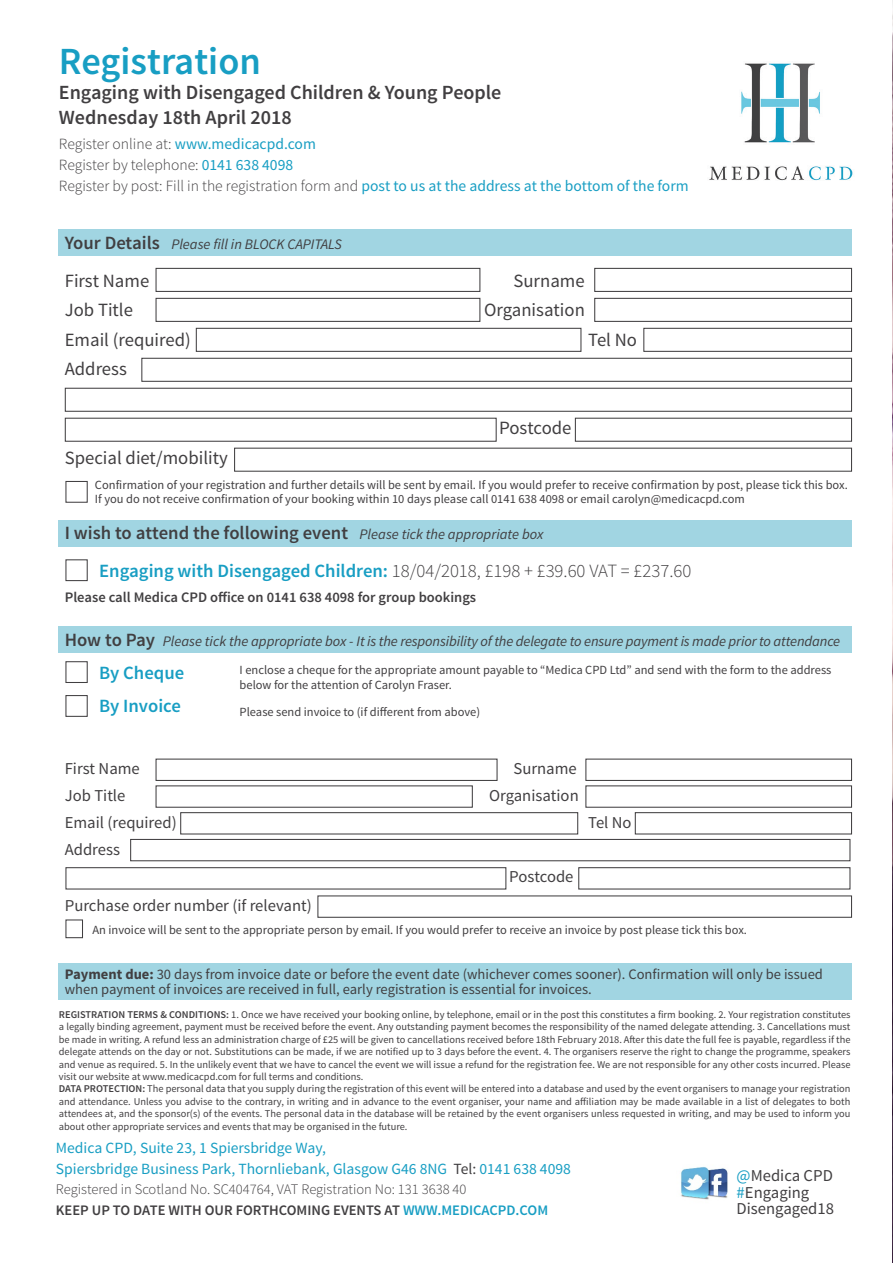
<style>
.page{position:relative;width:893px;height:1263px;background:#fff}
.page>*{position:absolute;margin:0;border:0;box-sizing:border-box;transform-origin:0 0}
.t1{font:600 38.4px "Source Sans Pro";color:#189ec3}
.t2{font:600 20.1px/24.9px "Source Sans Pro";color:#413f41}
.t3{font:18.75px "Source Sans Pro";color:#413f41}
.t4{font:300 18.75px "Source Sans Pro";color:#413f41}
.t5{font:600 18.75px "Source Sans Pro";color:#413f41}
.t6{font:600 18.75px/33.3px "Source Sans Pro";color:#189ec3}
.t7{font:300 17.1px "Calibri";color:#575656}
.t8{font:16.65px/16.6px "Source Sans Pro";color:#413f41}
.t9{font:300 15.6px/20.7px "Source Sans Pro";color:#413f41}
.t10{font:15.6px/20.7px "Source Sans Pro";color:#189ec3}
.t11{font:300 14.7px/18px "Calibri";color:#575656}
.t12{font:14.55px/14.5px "Source Sans Pro";color:#413f41}
.t13{font:italic 14.55px "Source Sans Pro";letter-spacing:-.01em;color:#413f41}
.t14{font:300 14.55px/20.5px "Source Sans Pro";color:#413f41}
.t15{font:600 14.55px "Source Sans Pro";color:#413f41}
.t16{font:italic 300 13.5px "Calibri";color:#3b3838}
.t17{font:12.45px/14.5px "Source Sans Pro";color:#413f41}
.t18{font:10.35px/12.5px "Source Sans Pro";color:#413f41}
.s1{font-weight:400;color:#189ec3}
.s2{font-weight:600;font-style:normal;font-size:18.75px}
.s3{font-weight:400;font-style:italic;font-size:14.55px}
.s4{font-weight:600;color:#189ec3}
.s5{font-weight:700}
.s6{font-weight:600}
.s7{color:#413f41}
.s8{font-family:"Times New Roman";font-weight:700;color:#231f20}
.s9{font-style:inherit}
.s10{color:#0193bd}
.s11{color:#189ec3}
</style>
<div class="page">
<img style="left:680px;top:1166px;width:48px;height:34px">
<img style="left:709px;top:63px;width:144px;height:118px">
<img style="left:892px;top:0;width:1px;height:1263px">
<div style="left:59px;top:229px;width:793px;height:27px;background:#a1d5e2"></div>
<div style="left:59px;top:519px;width:793px;height:27px;background:#a1d5e2"></div>
<div style="left:59px;top:626px;width:793px;height:27px;background:#a1d5e2"></div>
<div style="left:59px;top:964px;width:793px;height:36px;background:#a1d5e2"></div>
<div style="left:156px;top:268px;width:324px;height:24px;border:1px solid #413f41"></div>
<div style="left:156px;top:758px;width:342px;height:23px;border:1px solid #413f41"></div>
<div style="left:156px;top:785px;width:317px;height:23px;border:1px solid #413f41"></div>
<div style="left:180px;top:812px;width:398px;height:22px;border:1px solid #413f41"></div>
<div style="left:130px;top:839px;width:720px;height:22px;border:1px solid #413f41"></div>
<div style="left:65px;top:867px;width:441px;height:22px;border:1px solid #413f41"></div>
<div style="left:317px;top:895px;width:535px;height:23px;border:1px solid #413f41"></div>
<div style="left:578px;top:867px;width:272px;height:22px;border:1px solid #413f41"></div>
<div style="left:585px;top:758px;width:267px;height:23px;border:1px solid #413f41"></div>
<div style="left:585px;top:785px;width:267px;height:23px;border:1px solid #413f41"></div>
<div style="left:635px;top:812px;width:217px;height:22px;border:1px solid #413f41"></div>
<div style="left:156px;top:298px;width:324px;height:24px;border:1px solid #413f41"></div>
<div style="left:196px;top:328px;width:385px;height:24px;border:1px solid #413f41"></div>
<div style="left:141px;top:358px;width:711px;height:24px;border:1px solid #413f41"></div>
<div style="left:65px;top:388px;width:787px;height:24px;border:1px solid #413f41"></div>
<div style="left:65px;top:418px;width:432px;height:24px;border:1px solid #413f41"></div>
<div style="left:234px;top:448px;width:618px;height:24px;border:1px solid #413f41"></div>
<div style="left:575px;top:418px;width:277px;height:24px;border:1px solid #413f41"></div>
<div style="left:594px;top:268px;width:258px;height:24px;border:1px solid #413f41"></div>
<div style="left:594px;top:298px;width:258px;height:24px;border:1px solid #413f41"></div>
<div style="left:643px;top:328px;width:209px;height:24px;border:1px solid #413f41"></div>
<div style="left:65px;top:481px;width:23px;height:22px;border:1px solid #413f41"></div>
<div style="left:65px;top:919px;width:18px;height:19px;border:1px solid #413f41"></div>
<div style="left:65px;top:559px;width:23px;height:22px;border:1px solid #413f41"></div>
<div style="left:65px;top:661px;width:23px;height:22px;border:1px solid #413f41"></div>
<div style="left:65px;top:695px;width:23px;height:22px;border:1px solid #413f41"></div>
<p class="t1" style="left:59px;top:37px;width:204px">Registration</p>
<p class="t2" style="left:59px;top:81px;width:444px">Engaging with Disengaged Children &amp; Young People<br>Wednesday 18th April 2018</p>
<p class="t9" style="left:59px;top:134px;width:631px">Register online at: <span class="s1">www.medicacpd.com<br></span>Register by telephone: <span class="s1">0141 638 4098<br></span>Register by post: Fill in the registration form and <span class="s1">post to us at the address at the bottom of the form</span></p>
<p class="t13" style="left:65px;top:235px;width:279px"><span class="s2">Your Details</span> Please fill in BLOCK CAPITALS</p>
<p class="t3" style="left:65px;top:269px;width:86px">First Name</p>
<p class="t3" style="left:513px;top:269px;width:73px">Surname</p>
<p class="t3" style="left:65px;top:298px;width:70px">Job Title</p>
<p class="t3" style="left:484px;top:298px;width:102px">Organisation</p>
<p class="t3" style="left:65px;top:328px;width:127px">Email (required)</p>
<p class="t3" style="left:588px;top:328px;width:50px">Tel No</p>
<p class="t3" style="left:65px;top:357px;width:64px">Address</p>
<p class="t3" style="left:499px;top:416px;width:74px">Postcode</p>
<p class="t3" style="left:65px;top:446px;width:164px">Special diet/mobility</p>
<p class="t17" style="left:95px;top:477px;width:754px">Confirmation of your registration and further details will be sent by email. If you would prefer to receive confirmation by post, please tick this box.<br>If you do not receive confirmation of your booking within 10 days please call 0141 638 4098 or email carolyn@medicacpd.com</p>
<p class="t5" style="left:65px;top:521px;width:480px">I wish to attend the following event <span class="s3">Please tick the appropriate box</span></p>
<p class="t4" style="left:99px;top:559px;width:594px"><span class="s4">Engaging with Disengaged Children:</span> 18/04/2018, £198 + £39.60 VAT = £237.60</p>
<p class="t15" style="left:65px;top:588px;width:413px">Please call Medica CPD office on 0141 638 4098 for group bookings</p>
<p class="t13" style="left:65px;top:632px;width:777px"><span class="s2">How to Pay</span> Please tick the appropriate box - It is the responsibility of the delegate to ensure payment is made prior to attendance</p>
<p class="t6" style="left:99px;top:656px;width:86px">By Cheque<br>By Invoice</p>
<p class="t17" style="left:240px;top:663px;width:593px">I enclose a cheque for the appropriate amount payable to “Medica CPD Ltd” and send with the form to the address below for the attention of Carolyn Fraser.</p>
<p class="t17" style="left:240px;top:704px;width:242px">Please send invoice to (if different from above)</p>
<p class="t8" style="left:65px;top:760px;width:77px">First Name</p>
<p class="t8" style="left:513px;top:760px;width:65px">Surname</p>
<p class="t8" style="left:65px;top:787px;width:62px">Job Title</p>
<p class="t8" style="left:489px;top:787px;width:91px">Organisation</p>
<p class="t8" style="left:65px;top:814px;width:113px">Email (required)</p>
<p class="t8" style="left:588px;top:814px;width:45px">Tel No</p>
<p class="t8" style="left:65px;top:841px;width:57px">Address</p>
<p class="t8" style="left:509px;top:868px;width:66px">Postcode</p>
<p class="t8" style="left:65px;top:897px;width:248px">Purchase order number (if relevant)</p>
<p class="t17" style="left:92px;top:923px;width:656px">An invoice will be sent to the appropriate person by email. If you would prefer to receive an invoice by post please tick this box.</p>
<p class="t12" style="left:65px;top:967px;width:760px"><span class="s5">Payment due:</span> 30 days from invoice date or before the event date (whichever comes sooner). Confirmation will only be issued when payment of invoices are received in full, early registration is essential for invoices.</p>
<p class="t18" style="left:59px;top:1008px;width:793px"><span class="s6">REGISTRATION TERMS &amp; CONDITIONS:</span> 1. Once we have received your booking online, by telephone, email or in the post this constitutes a firm booking. 2. Your registration constitutes a legally binding agreement, payment must be received before the event. Any outstanding payment becomes the responsibility of the named delegate attending. 3. Cancellations must be made in writing. A refund less an administration charge of £25 will be given to cancellations received before 18th February 2018. After this date the full fee is payable, regardless if the delegate attends on the day or not. Substitutions can be made, if we are notified up to 3 days before the event. 4. The organisers reserve the right to change the programme, speakers and venue as required. 5. In the unlikely event that we have to cancel the event we will issue a refund for the registration fee. We are not responsible for any other costs incurred. Please visit our website at www.medicacpd.com for full terms and conditions.<br><span class="s6">DATA PROTECTION:</span> The personal data that you supply during the registration of this event will be entered into a database and used by the event organisers to manage your registration and attendance. Unless you advise to the contrary, in writing and in advance to the event organiser, your name and affiliation may be made available in a list of delegates to both attendees at, and the sponsor(s) of the events. The personal data in the database will be retained by the event organisers unless requested in writing, and may be used to inform you about other appropriate services and events that may be organised in the future.</p>
<p class="t10" style="left:56px;top:1137px;width:516px">Medica CPD, Suite 23, 1 Spiersbridge Way,<br>Spiersbridge Business Park, Thornliebank, Glasgow G46 8NG <span class="s7">Tel:</span> 0141 638 4098</p>
<p class="t14" style="left:56px;top:1179px;width:494px">Registered in Scotland No. SC404764, VAT Registration No: 131 3638 40<br><span class="s6">KEEP UP TO DATE WITH OUR FORTHCOMING EVENTS AT</span> <span class="s4">WWW.MEDICACPD.COM</span></p>
<p class="t16" style="left:676px;top:1021px;width:218px">just some of the benefits of attending “T</p>
<p class="t11" style="left:676px;top:1082px;width:218px"><span class="s8">£99 + VAT</span> <span class="s9">Can’t attend the full da<br></span>Information in leaflet.</p>
<p class="t7" style="left:742px;top:1163px;width:144px"><span class="s10">#</span>TonyTalksAutism17</p>
<p class="t8" style="left:737px;top:1168px;width:99px"><span class="s11">@</span>Medica CPD <span class="s11">#</span>Engaging<br>Disengaged18</p>
</div>
